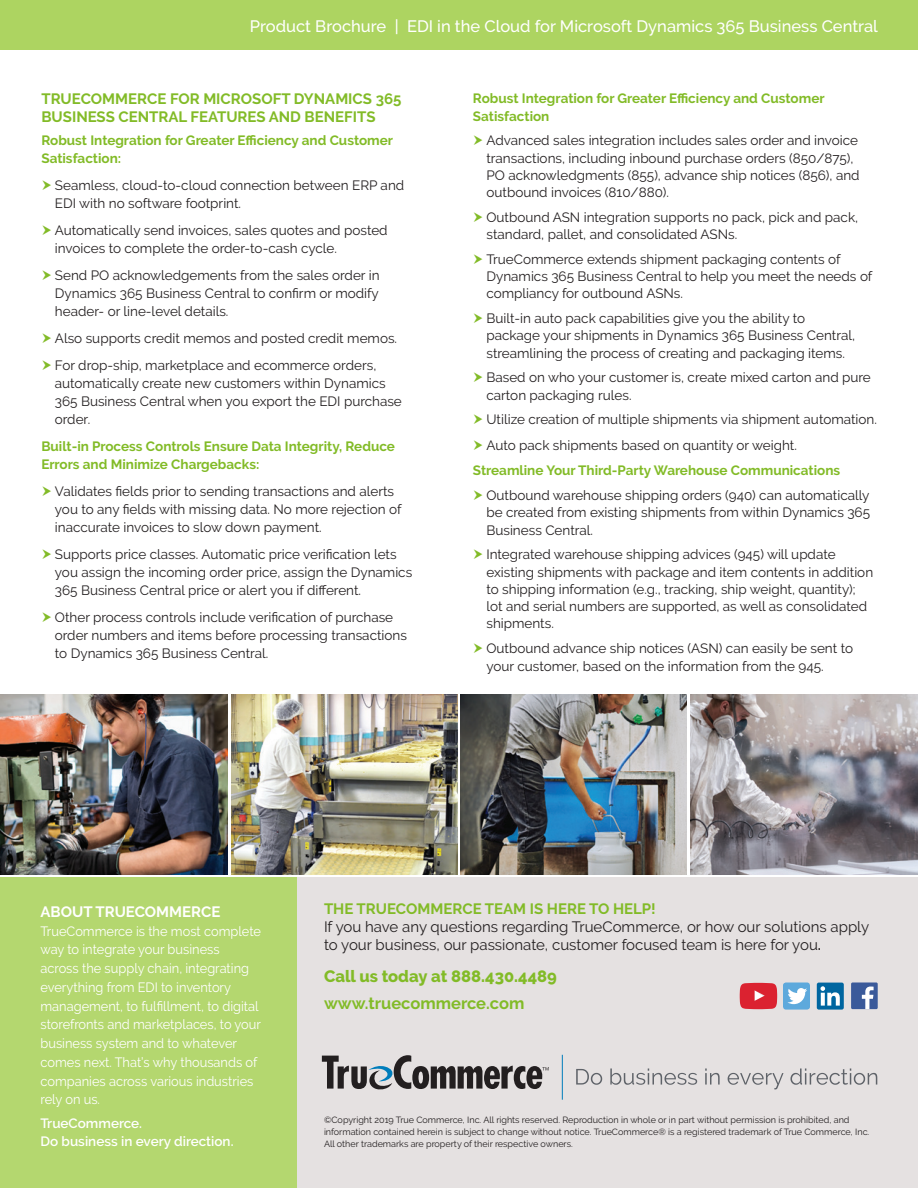
<style>
.page{position:relative;width:918px;height:1188px;background:#fff}
.page>*{position:absolute;margin:0;border:0;box-sizing:border-box;transform-origin:0 0}
.t1{font:500 16.5px "Raleway";color:#fff}
.t2{font:800 16.5px "Raleway";color:#82bb27}
.t3{font:700 16.5px "Raleway";color:#82bb27}
.t4{font:15px/18px "Raleway";color:#231f20}
.t5{font:700 15px/18px "Raleway";color:#82bb27}
.t6{font:700 15px "Raleway";color:#fff}
.t7{font:13.5px/17.2px "Raleway";color:#231f20}
.t8{font:13.5px/18.8px "Raleway";color:#fff;scale:.95 1}
.t9{font:700 13.5px/18px "Raleway";color:#82bb27}
.t10{font:600 13.5px/18px "Raleway";color:#fff}
.t11{font:9px/12px "Raleway";color:#231f20}
.s1{font-weight:600}
</style>
<div class="page">
<div style="left:297px;top:878px;width:621px;height:310px;background:#e5e1e1"></div>
<div style="left:0;top:878px;width:297px;height:310px;background:#b4d76f"></div>
<svg style="left:322px;top:1055px;width:227px;height:35px"></svg>
<svg style="left:576px;top:1069px;width:26px;height:16px"></svg>
<svg style="left:610px;top:1068px;width:87px;height:17px"></svg>
<svg style="left:705px;top:1068px;width:15px;height:17px"></svg>
<svg style="left:728px;top:1073px;width:56px;height:16px"></svg>
<svg style="left:790px;top:1068px;width:87px;height:17px"></svg>
<hr style="left:562px;top:1055px;width:1px;height:45px;background:#007dbb">
<div style="left:0;top:0;width:918px;height:50px;background:#add461"></div>
<svg style="left:740px;top:983px;width:37px;height:26px"></svg>
<div style="left:817px;top:983px;width:27px;height:27px;background:#0066a0;border-radius:2px"></div>
<svg style="left:820px;top:986px;width:20px;height:20px"></svg>
<div style="left:851px;top:982px;width:27px;height:27px;background:#3b5a9a"></div>
<svg style="left:862px;top:987px;width:12px;height:22px"></svg>
<svg style="left:783px;top:982px;width:27px;height:28px"></svg>
<img style="left:461px;top:694px;width:226px;height:180px">
<img style="left:690px;top:694px;width:228px;height:180px">
<img style="left:231px;top:694px;width:227px;height:180px">
<img style="left:0;top:694px;width:228px;height:180px">
<p class="t1" style="left:250px;top:16px;width:630px">Product Brochure | EDI in the Cloud for Microsoft Dynamics 365 Business Central</p>
<h1 class="t5" style="left:41px;top:90px;width:362px">TRUECOMMERCE FOR MICROSOFT DYNAMICS 365<br>BUSINESS CENTRAL FEATURES AND BENEFITS</h1>
<h2 class="t9" style="left:41px;top:131px;width:353px">Robust Integration for Greater Efficiency and Customer<br>Satisfaction:</h2>
<p class="t7" style="left:55px;top:176px;width:351px;line-height:18px">Seamless, cloud-to-cloud connection between ERP and<br>EDI with no software footprint.</p>
<p class="t7" style="left:55px;top:221px;width:334px;line-height:18px">Automatically send invoices, sales quotes and posted invoices to complete the order-to-cash cycle.</p>
<p class="t7" style="left:55px;top:266px;width:326px;line-height:18px;text-align:justify">Send PO acknowledgements from the sales order in Dynamics 365 Business Central to confirm or modify header- or line-level details.</p>
<p class="t7" style="left:55px;top:329px;width:344px">Also supports credit memos and posted credit memos.</p>
<p class="t7" style="left:55px;top:356px;width:349px;line-height:18px">For drop-ship, marketplace and ecommerce orders, automatically create new customers within Dynamics 365 Business Central when you export the EDI purchase order.</p>
<h2 class="t9" style="left:41px;top:437px;width:355px">Built-in Process Controls Ensure Data Integrity, Reduce<br>Errors and Minimize Chargebacks:</h2>
<p class="t7" style="left:55px;top:482px;width:348px;line-height:18px">Validates fields prior to sending transactions and alerts you to any fields with missing data. No more rejection of inaccurate invoices to slow down payment.</p>
<p class="t7" style="left:55px;top:545px;width:359px;line-height:18px">Supports price classes. Automatic price verification lets you assign the incoming order price, assign the Dynamics<br>365 Business Central price or alert you if different.</p>
<p class="t7" style="left:55px;top:608px;width:354px;line-height:18px">Other process controls include verification of purchase order numbers and items before processing transactions to Dynamics 365 Business Central.</p>
<h2 class="t9" style="left:473px;top:89px;width:353px">Robust Integration for Greater Efficiency and Customer<br>Satisfaction</h2>
<p class="t7" style="left:486px;top:132px;width:375px">Advanced sales integration includes sales order and invoice transactions, including inbound purchase orders (850/875), PO acknowledgments (855), advance ship notices (856), and outbound invoices (810/880).</p>
<p class="t7" style="left:486px;top:209px;width:373px">Outbound ASN integration supports no pack, pick and pack, standard, pallet, and consolidated ASNs.</p>
<p class="t7" style="left:486px;top:251px;width:387px">TrueCommerce extends shipment packaging contents of<br>Dynamics 365 Business Central to help you meet the needs of compliancy for outbound ASNs.</p>
<p class="t7" style="left:486px;top:310px;width:370px">Built-in auto pack capabilities give you the ability to package your shipments in Dynamics 365 Business Central, streamlining the process of creating and packaging items.</p>
<p class="t7" style="left:486px;top:369px;width:386px">Based on who your customer is, create mixed carton and pure carton packaging rules.</p>
<p class="t7" style="left:486px;top:411px;width:392px">Utilize creation of multiple shipments via shipment automation.</p>
<p class="t7" style="left:486px;top:437px;width:312px">Auto pack shipments based on quantity or weight.</p>
<h2 class="t9" style="left:473px;top:462px;width:369px">Streamline Your Third-Party Warehouse Communications</h2>
<p class="t7" style="left:486px;top:487px;width:385px;text-align:justify">Outbound warehouse shipping orders (940) can automatically be created from existing shipments from within Dynamics 365<br>Business Central.</p>
<p class="t7" style="left:486px;top:546px;width:388px">Integrated warehouse shipping advices (945) will update existing shipments with package and item contents in addition to shipping information (e.g., tracking, ship weight, quantity); lot and serial numbers are supported, as well as consolidated shipments.</p>
<p class="t7" style="left:486px;top:639px;width:368px;line-height:18px">Outbound advance ship notices (ASN) can easily be sent to your customer, based on the information from the 945.</p>
<p class="t6" style="left:40px;top:903px;width:181px">ABOUT TRUECOMMERCE</p>
<p class="t8" style="left:40px;top:921px;width:234px">TrueCommerce is the most complete way to integrate your business across the supply chain, integrating everything from EDI to inventory management, to fulfillment, to digital storefronts and marketplaces, to your business system and to whatever comes next. That’s why thousands of companies across various industries rely on us.</p>
<p class="t10" style="left:40px;top:1115px;width:195px">TrueCommerce.<br>Do business in every direction.</p>
<p class="t5" style="left:324px;top:900px;width:333px">THE TRUECOMMERCE TEAM IS HERE TO HELP!</p>
<p class="t4" style="left:324px;top:918px;width:547px">If you have any questions regarding TrueCommerce, or how our solutions apply to your business, our passionate, customer focused team is here for you<span class="s1">.</span></p>
<p class="t2" style="left:324px;top:967px;width:234px">Call us today at 888.430.4489</p>
<p class="t3" style="left:324px;top:994px;width:202px">www.truecommerce.com</p>
<p class="t11" style="left:324px;top:1114px;width:547px">©Copyright 2019 True Commerce, Inc. All rights reserved. Reproduction in whole or in part without permission is prohibited, and information contained herein is subject to change without notice. TrueCommerce® is a registered trademark of True Commerce, Inc.<br>All other trademarks are property of their respective owners.</p>
</div>
